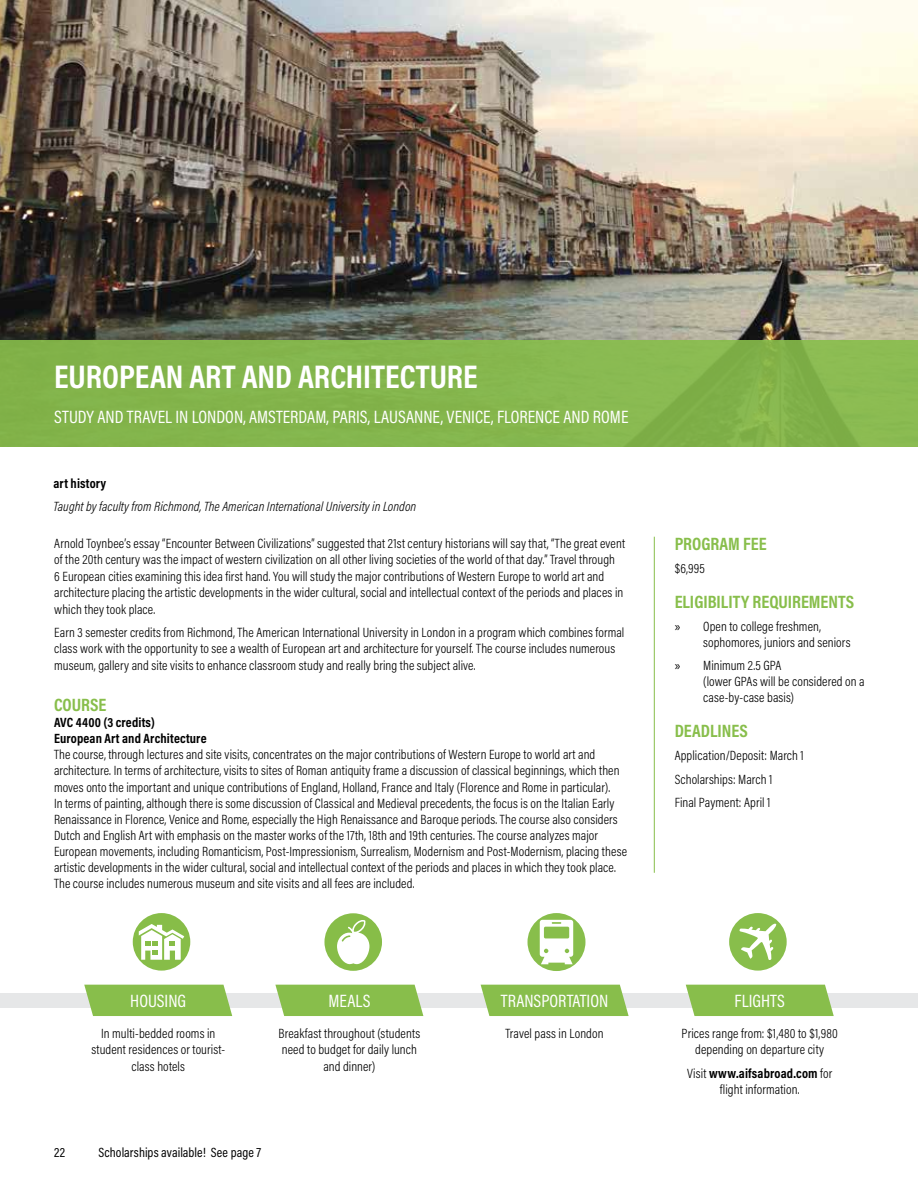
<style>
.page{position:relative;width:918px;height:1188px;background:#fff}
.page>*{position:absolute;margin:0;border:0;box-sizing:border-box;transform-origin:0 0}
.t1{font:700 33px "Acumin Pro Cond";color:#fff}
.t2{font:18px "Acumin Pro Cond";color:#fff}
.t3{font:700 18px "Acumin Pro Cond";color:#88be4b}
.t4{font:300 13.5px/16.5px "Acumin Pro Cond";letter-spacing:.005em;color:#000}
.t5{font:italic 300 13.5px "Acumin Pro Cond";letter-spacing:.01em;color:#000}
.t6{font:700 13.5px/16px "Acumin Pro Cond";letter-spacing:.01em;color:#000}
.t7{font:13.5px "Acumin Pro Cond";letter-spacing:.005em;color:#000}
.s1{font-family:"Myriad Pro";font-weight:400}
.s2{font-weight:700}
</style>
<div class="page">
<div style="left:0;top:993px;width:918px;height:15px;background:#e6e7e8"></div>
<div style="left:84px;top:985px;width:148px;height:31px;background:#88be4b"></div>
<div style="left:275px;top:985px;width:148px;height:31px;background:#88be4b"></div>
<div style="left:481px;top:985px;width:148px;height:31px;background:#88be4b"></div>
<div style="left:686px;top:985px;width:148px;height:31px;background:#88be4b"></div>
<img style="left:0;top:0;width:918px;height:340px">
<div style="left:0;top:340px;width:918px;height:107px;background:#84b54c"></div>
<hr style="left:654px;top:537px;width:1px;height:336px;background:#88be4b">
<svg style="left:133px;top:913px;width:57px;height:58px"></svg>
<svg style="left:324px;top:913px;width:58px;height:58px"></svg>
<svg style="left:729px;top:913px;width:58px;height:58px"></svg>
<div style="left:528px;top:913px;width:57px;height:58px;background:#88be4b;border-radius:50%"></div>
<svg style="left:540px;top:920px;width:33px;height:44px"></svg>
<h1 class="t1" style="left:54px;top:355px;width:425px">EUROPEAN ART AND ARCHITECTURE</h1>
<h2 class="t2" style="left:54px;top:405px;width:576px">STUDY AND TRAVEL IN LONDON, AMSTERDAM, PARIS, LAUSANNE, VENICE, FLORENCE AND ROME</h2>
<p class="t6" style="left:54px;top:475px;width:54px">art history</p>
<p class="t5" style="left:54px;top:498px;width:364px">Taught by faculty from Richmond, The American International University in London</p>
<p class="t4" style="left:54px;top:535px;width:572px">Arnold Toynbee’s essay “Encounter Between Civilizations” suggested that 21st century historians will say that, “The great event of the 20th century was the impact of western civilization on all other living societies of the world of that day.” Travel through<br>6 European cities examining this idea first hand. You will study the major contributions of Western Europe to world art and architecture placing the artistic developments in the wider cultural, social and intellectual context of the periods and places in which they took place.</p>
<p class="t4" style="left:54px;top:624px;width:572px">Earn 3 semester credits from Richmond, The American International University in London in a program which combines formal class work with the opportunity to see a wealth of European art and architecture for yourself. The course includes numerous museum, gallery and site visits to enhance classroom study and really bring the subject alive.</p>
<h2 class="t3" style="left:54px;top:693px;width:54px">COURSE</h2>
<p class="t6" style="left:54px;top:714px;width:154px">AVC 4400 (3 credits)<br>European Art and Architecture</p>
<p class="t4" style="left:54px;top:747px;width:575px;line-height:16px">The course, through lectures and site visits, concentrates on the major contributions of Western Europe to world art and architecture. In terms of architecture, visits to sites of Roman antiquity frame a discussion of classical beginnings, which then moves onto the important and unique contributions of England, Holland, France and Italy (Florence and Rome in particular).<br>In terms of painting, although there is some discussion of Classical and Medieval precedents, the focus is on the Italian Early Renaissance in Florence, Venice and Rome, especially the High Renaissance and Baroque periods. The course also considers Dutch and English Art with emphasis on the master works of the 17th, 18th and 19th centuries. The course analyzes major European movements, including Romanticism, Post-Impressionism, Surrealism, Modernism and Post-Modernism, placing these artistic developments in the wider cultural, social and intellectual context of the periods and places in which they took place.<br>The course includes numerous museum and site visits and all fees are included.</p>
<h2 class="t3" style="left:675px;top:532px;width:94px">PROGRAM FEE</h2>
<p class="t4" style="left:675px;top:560px;width:32px">$6,995</p>
<h2 class="t3" style="left:675px;top:590px;width:181px">ELIGIBILITY REQUIREMENTS</h2>
<p class="t4" style="left:703px;top:618px;width:149px;line-height:16px;text-indent:-28px"><span class="s1">»</span> Open to college freshmen, sophomores, juniors and seniors</p>
<p class="t4" style="left:703px;top:657px;width:163px;line-height:16px;text-indent:-28px"><span class="s1">»</span> Minimum 2.5 GPA<br>(lower GPAs will be considered on a case-by-case basis)</p>
<h2 class="t3" style="left:675px;top:719px;width:75px">DEADLINES</h2>
<p class="t4" style="left:675px;top:744px;width:131px;line-height:23.2px">Application/Deposit: March 1<br>Scholarships: March 1<br>Final Payment: April 1</p>
<h2 class="t2" style="left:130px;top:989px;width:57px">HOUSING</h2>
<h2 class="t2" style="left:329px;top:989px;width:43px">MEALS</h2>
<h2 class="t2" style="left:501px;top:989px;width:109px">TRANSPORTATION</h2>
<h2 class="t2" style="left:735px;top:989px;width:52px">FLIGHTS</h2>
<p class="t4" style="left:91px;top:1025px;width:135px;text-align:center">In multi-bedded rooms in student residences or tourist&shy;class hotels</p>
<p class="t4" style="left:506px;top:1025px;width:99px">Travel pass in London</p>
<p class="t4" style="left:682px;top:1025px;width:158px;text-align:center">Prices range from: $1,480 to $1,980 depending on departure city</p>
<p class="t4" style="left:687px;top:1065px;width:147px;text-align:center">Visit <span class="s2">www.aifsabroad.com</span> for flight information.</p>
<p class="t4" style="left:279px;top:1025px;width:143px;text-align:center">Breakfast throughout (students need to budget for daily lunch and dinner)</p>
<p class="t7" style="left:54px;top:1144px;width:12px">22</p>
<p class="t7" style="left:98px;top:1144px;width:164px">Scholarships available! See page 7</p>
</div>
